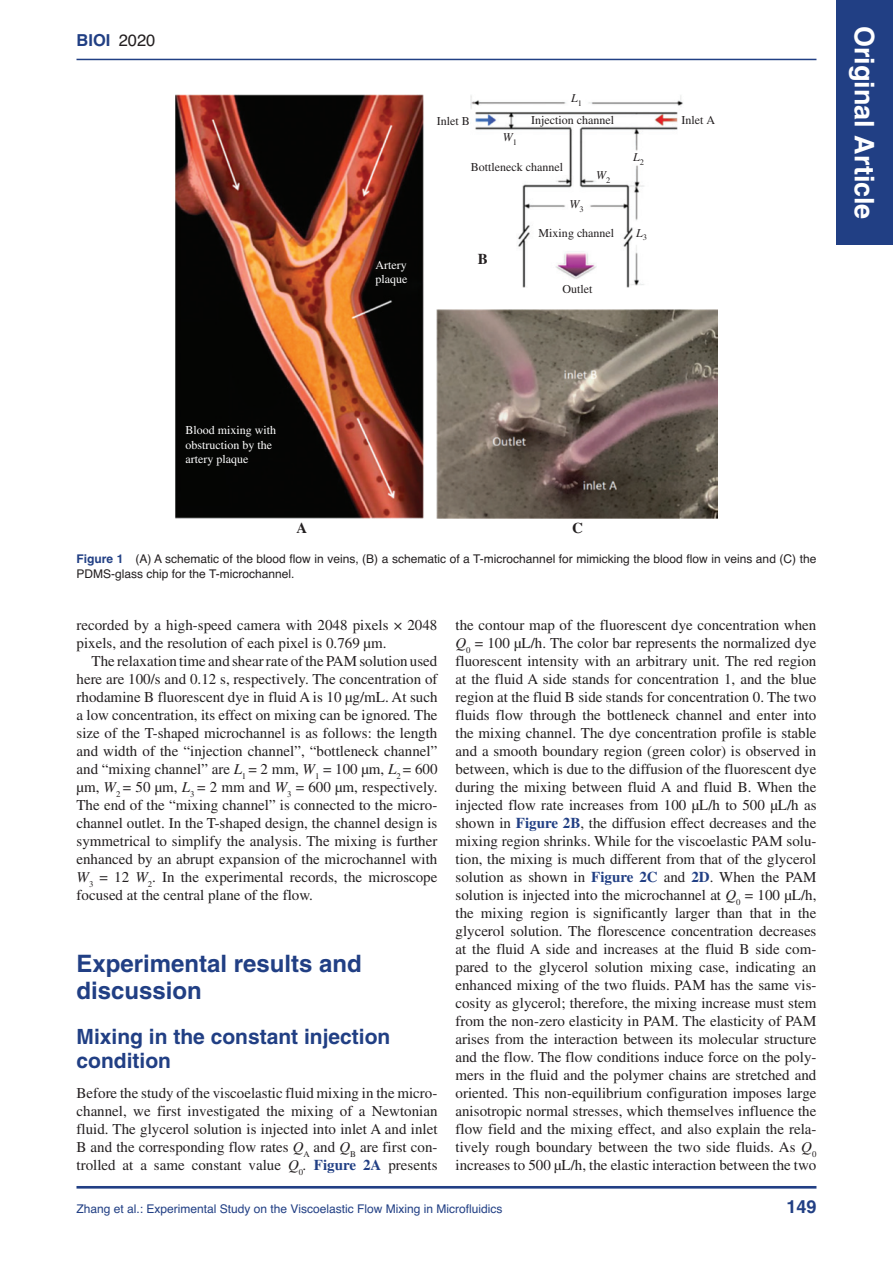
<style>
.page{position:relative;width:893px;height:1263px;background:#fff}
.page>*{position:absolute;margin:0;border:0;box-sizing:border-box;transform-origin:0 0}
.t1{font:700 27px "Helvetica";color:#fff}
.t2{font:700 24px/27px "Helvetica";color:#213f84}
.t3{font:700 21px/24px "Helvetica";color:#213f84}
.t4{font:700 18px "Helvetica";color:#213f84}
.t5{font:700 16.5px "Helvetica";color:#213f84}
.t6{font:15px/18px "Times";color:#231f20;text-align:justify}
.t7{font:700 15px "Times";color:#231f20}
.t8{font:12px/15px "Helvetica";color:#231f20}
.t9{font:12px "Helvetica";color:#213f84}
.t10{font:12px "Times";color:#231f20}
.t11{font:12px/14.4px "Times";color:#fff}
.t12{font:italic 12px "Times";color:#231f20}
.s1{font-weight:400;color:#231f20}
.s2{font-weight:700;color:#213f84}
.s3{font-style:italic}
</style>
<div class="page">
<hr style="left:76px;top:1186px;width:740px;height:2px;background:#213f84">
<img style="left:175px;top:95px;width:249px;height:423px">
<img style="left:437px;top:310px;width:281px;height:208px">
<img style="left:471px;top:95px;width:212px;height:193px">
<hr style="left:76px;top:59px;width:740px;height:1px;background:#213f84">
<div style="left:836px;top:0;width:57px;height:245px;background:#213f84"></div>
<p class="t5" style="left:76px;top:30px;width:80px">BIOI <span class="s1">2020</span></p>
<h1 class="t1" style="left:881px;top:26px;width:195px;rotate:90deg">Original Article</h1>
<p class="t12" style="left:571px;top:92px;width:12px">L<sub>1</sub></p>
<p class="t10" style="left:531px;top:113px;width:84px">Injection channel</p>
<p class="t10" style="left:682px;top:113px;width:35px">Inlet A</p>
<p class="t10" style="left:437px;top:114px;width:34px">Inlet B</p>
<p class="t12" style="left:503px;top:130px;width:16px">W<sub>1</sub></p>
<p class="t12" style="left:633px;top:150px;width:12px">L<sub>2</sub></p>
<p class="t10" style="left:471px;top:161px;width:94px">Bottleneck channel</p>
<p class="t12" style="left:596px;top:168px;width:16px">W<sub>2</sub></p>
<p class="t12" style="left:569px;top:198px;width:16px">W<sub>3</sub></p>
<p class="t11" style="left:185px;top:423px;width:92px">Blood mixing with obstruction by the artery plaque</p>
<p class="t7" style="left:297px;top:519px;width:12px">A</p>
<p class="t11" style="left:376px;top:258px;width:33px">Artery plaque</p>
<p class="t7" style="left:478px;top:250px;width:12px">B</p>
<p class="t10" style="left:539px;top:226px;width:77px">Mixing channel</p>
<p class="t10" style="left:562px;top:283px;width:32px">Outlet</p>
<p class="t12" style="left:636px;top:226px;width:12px">L<sub>3</sub></p>
<p class="t7" style="left:572px;top:519px;width:12px">C</p>
<p class="t8" style="left:76px;top:551px;width:741px"><span class="s2">Figure 1</span> (A) A schematic of the blood flow in veins, (B) a schematic of a T-microchannel for mimicking the blood flow in veins and (C) the<br>PDMS-glass chip for the T-microchannel.</p>
<p class="t6" style="left:76px;top:616px;width:362px">recorded by a high-speed camera with 2048 pixels × 2048 pixels, and the resolution of each pixel is 0.769 µm.</p>
<p class="t6" style="left:76px;top:652px;width:363px;text-indent:15px">The relaxation time and shear rate of the PAM solution used here are 100/s and 0.12 s, respectively. The concentration of rhodamine B fluorescent dye in fluid A is 10 µg/mL. At such a low concentration, its effect on mixing can be ignored<span class="s3">.</span> The size of the T-shaped microchannel is as follows: the length and width of the “injection channel”, “bottleneck channel” and “mixing channel” are <span class="s3">L</span><sub>1</sub> = 2 mm, <span class="s3">W</span><sub>1</sub> = 100 μm, <span class="s3">L</span><sub>2</sub> = 600 μm, <span class="s3">W</span><sub>2</sub> = 50 μm, <span class="s3">L</span><sub>3</sub> = 2 mm and <span class="s3">W</span><sub>3</sub> = 600 μm, respectively.<br>The end of the “mixing channel” is connected to the micro&shy;channel outlet. In the T-shaped design, the channel design is symmetrical to simplify the analysis. The -mixing is further enhanced by an abrupt expansion of the microchannel with <span class="s3">W</span><sub>3</sub> = 12 <span class="s3">W</span><sub>2</sub>. In the experimental records, the microscope focused at the central plane of the flow.</p>
<h2 class="t2" style="left:76px;top:950px;width:287px">Experimental results and discussion</h2>
<h3 class="t3" style="left:76px;top:1024px;width:315px">Mixing in the constant injection condition</h3>
<p class="t6" style="left:76px;top:1084px;width:363px">Before the study of the viscoelastic fluid mixing in the micro&shy;channel, we first investigated the mixing of a Newtonian fluid. The glycerol solution is injected into inlet A and inlet B and the corresponding flow rates <span class="s3">Q</span><sub>A</sub> and <span class="s3">Q</span><sub>B</sub> are first con&shy;trolled at a same constant value <span class="s3">Q</span><sub>0</sub><span class="s3">.</span> <span class="s2">Figure 2A</span> presents</p>
<p class="t6" style="left:455px;top:616px;width:363px">the contour map of the fluorescent dye concentration when <span class="s3">Q</span><sub>0</sub> = 100 μL/h. The color bar represents the normalized dye fluorescent intensity with an arbitrary unit. The red region at the fluid A side stands for concentration 1, and the blue region at the fluid B side stands for concentration 0. The two fluids flow through the bottleneck channel and enter into the mixing channel. The dye concentration profile is stable and a smooth boundary region (green color) is observed in between, which is due to the diffusion of the fluorescent dye during the mixing between fluid A and fluid B. When the injected flow rate increases from 100 μL/h to 500 μL/h as shown in <span class="s2">Figure 2B</span>, the diffusion effect decreases and the mixing region shrinks. While for the viscoelastic PAM solu&shy;tion, the mixing is much different from that of the glycerol solution as shown in <span class="s2">Figure 2C</span> and <span class="s2">2D</span>. When the PAM solution is injected into the microchannel at <span class="s3">Q</span><sub>0</sub> = 100 μL/h, the mixing region is significantly larger than that in the glycerol solution. The florescence concentration decreases at the fluid A side and increases at the fluid B side com&shy;pared to the glycerol solution mixing case, indicating an enhanced mixing of the two fluids. PAM has the same vis&shy;cosity as glycerol; therefore, the mixing increase must stem from the non-zero elasticity in PAM. The elasticity of PAM arises from the interaction between its molecular structure and the flow. The flow conditions induce force on the poly&shy;mers in the fluid and the polymer chains are stretched and oriented. This non-equilibrium configuration imposes large anisotropic normal stresses, which themselves influence the flow field and the mixing effect, and also explain the rela&shy;tively rough boundary between the two side fluids. As <span class="s3">Q</span><sub>0 </sub>increases to 500 μL/h, the elastic interaction between the two</p>
<p class="t9" style="left:76px;top:1201px;width:427px">Zhang et al.: Experimental Study on the Viscoelastic Flow Mixing in Microfluidics</p>
<p class="t4" style="left:786px;top:1195px;width:32px">149</p>
</div>
